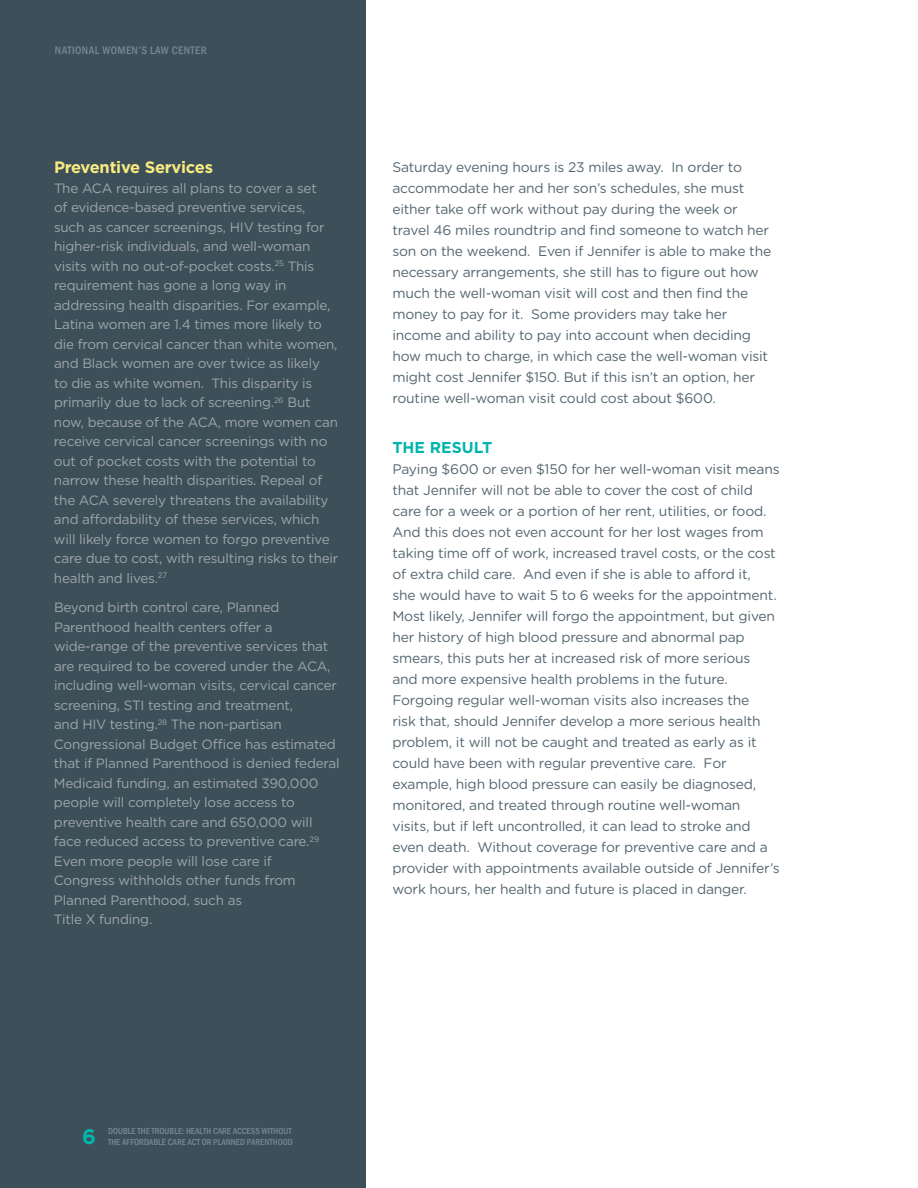
<style>
.page{position:relative;width:918px;height:1188px;background:#fff}
.page>*{position:absolute;margin:0;border:0;box-sizing:border-box;transform-origin:0 0}
.t1{font:700 21px "Gotham";color:#00b5ad}
.t2{font:700 16.5px "Gotham";letter-spacing:-.03em;color:#f9eb7f}
.t3{font:700 15.75px "Gotham";color:#00b5ad}
.t4{font:13.8px/21px "Gotham Rounded";letter-spacing:-.015em;color:#546670}
.t5{font:13.5px/19.5px "Gotham";letter-spacing:-.015em;color:#9fa5aa}
.t6{font:500 condensed 11.25px "Franklin Gothic";letter-spacing:.04em;color:#748a96}
.t7{font:500 condensed 9px "Franklin Gothic";color:#748a96}
</style>
<div class="page">
<div style="left:0;top:0;width:366px;height:1188px;background:#3d505a"></div>
<p class="t6" style="left:55px;top:43px;width:154px">NATIONAL WOMEN’S LAW CENTER</p>
<p class="t2" style="left:54px;top:156px;width:161px">Preventive Services</p>
<p class="t5" style="left:54px;top:178px;width:286px">The ACA requires all plans to cover a set<br>of evidence-based preventive services, such as cancer screenings, HIV testing for higher-risk individuals, and well-woman visits with no out-of-pocket costs.<sup>25</sup> This requirement has gone a long way in addressing health disparities. For example, Latina women are 1.4 times more likely to die from cervical cancer than white women, and Black women are over twice as likely<br>to die as white women. This disparity is primarily due to lack of screening.<sup>26</sup> But now, because of the ACA, more women can receive cervical cancer screenings with no out of pocket costs with the potential to narrow these health disparities. Repeal of the ACA severely threatens the availability and affordability of these services, which will likely force women to forgo preventive care due to cost, with resulting risks to their health and lives.<sup>27</sup></p>
<p class="t5" style="left:54px;top:598px;width:287px">Beyond birth control care, Planned Parenthood health centers offer a wide-range of the preventive services that are required to be covered under the ACA, including well-woman visits, cervical cancer screening, STI testing and treatment,<br>and HIV testing.<sup>28</sup> The non-partisan Congressional Budget Office has estimated that if Planned Parenthood is denied federal Medicaid funding, an estimated 390,000 people will completely lose access to preventive health care and 650,000 will face reduced access to preventive care.<sup>29<br></sup>Even more people will lose care if<br>Congress withholds other funds from Planned Parenthood, such as<br>Title X funding.</p>
<p class="t4" style="left:392px;top:156px;width:380px">Saturday evening hours is 23 miles away. In order to accommodate her and her son’s schedules, she must either take off work without pay during the week or travel 46 miles roundtrip and find someone to watch her son on the weekend. Even if Jennifer is able to make the necessary arrangements, she still has to figure out how much the well-woman visit will cost and then find the money to pay for it. Some providers may take her income and ability to pay into account when deciding how much to charge, in which case the well-woman visit might cost Jennifer $150. But if this isn’t an option, her routine well-woman visit could cost about $600.</p>
<p class="t3" style="left:392px;top:437px;width:101px">Th e Result</p>
<p class="t4" style="left:392px;top:458px;width:389px">Paying $600 or even $150 for her well-woman visit means that Jennifer will not be able to cover the cost of child care for a week or a portion of her rent, utilities, or food.<br>And this does not even account for her lost wages from taking time off of work, increased travel costs, or the cost of extra child care. And even if she is able to afford it,<br>she would have to wait 5 to 6 weeks for the appointment.<br>Most likely, Jennifer will forgo the appointment, but given her history of high blood pressure and abnormal pap smears, this puts her at increased risk of more serious<br>and more expensive health problems in the future.<br>Forgoing regular well-woman visits also increases the<br>risk that, should Jennifer develop a more serious health problem, it will not be caught and treated as early as it could have been with regular preventive care. For example, high blood pressure can easily be diagnosed, monitored, and treated through routine well-woman visits, but if left uncontrolled, it can lead to stroke and even death. Without coverage for preventive care and a provider with appointments available outside of Jennifer’s work hours, her health and future is placed in danger.</p>
<p class="t7" style="left:108px;top:1125px;width:131px">DOUBLE THE TROUBLE: HEALTH CARE ACCE</p>
<p class="t7" style="left:251px;top:1125px;width:25px">SS WITHOUT</p>
<h1 class="t1" style="left:82px;top:1122px;width:15px">6</h1>
<p class="t7" style="left:108px;top:1136px;width:168px">THE AFFORDABLE CARE ACT OR PLANNED PARENTHOOD</p>
</div>
